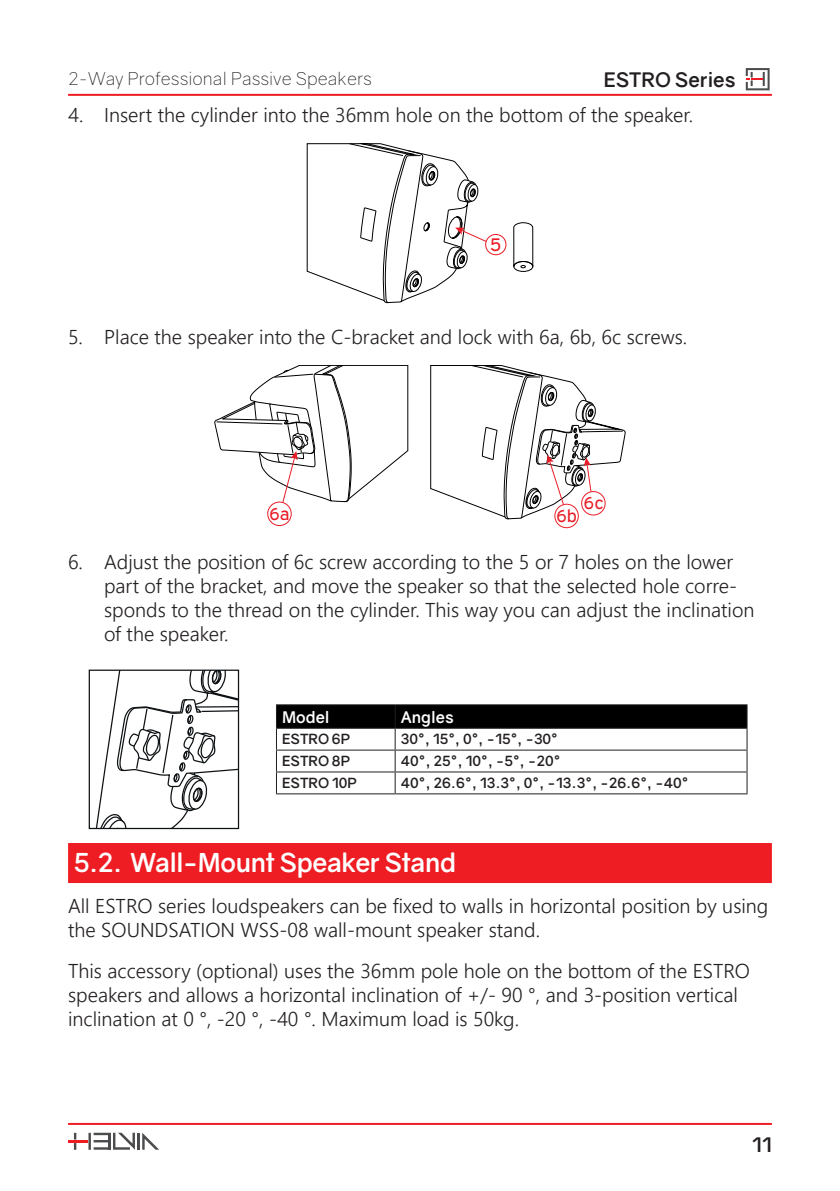
<style>
.page{position:relative;width:840px;height:1191px;background:#fff}
.page>*{position:absolute;margin:0;border:0;box-sizing:border-box;transform-origin:0 0}
.t1{font:700 26px "Gravity";letter-spacing:-.015em;color:#fff}
.H_Eng_Basic___3mm_Sp{font:20px/24px "Webly Sleek UI Semilight";color:#231f20}
.t2{font:700 20px "Gravity";color:#231f20}
.t3{font:18.2px "Expressway Rg";color:#ea1c26}
.t4{font:300 18px "Gravity";color:#231f20}
.t5{font:17.6px "Expressway Rg";color:#e91d27}
.H_Eng_Basic_8_White{font:700 16px "Gravity";color:#fff}
.H_Eng_Basic_8{font:700 14px "Gravity";color:#231f20}
</style>
<div class="page">
<svg style="left:745px;top:68px;width:24px;height:22px"></svg>
<hr style="left:137px;top:1132px;width:3px;height:17px;background:#4b4c4d">
<svg style="left:142px;top:1133px;width:17px;height:16px"></svg>
<svg style="left:68px;top:1132px;width:67px;height:17px"></svg>
<hr style="left:68px;top:94px;width:703px;height:2px;background:#ee1d23">
<hr style="left:68px;top:1123px;width:703px;height:2px;background:#ee1d23">
<svg style="left:306px;top:143px;width:181px;height:160px"></svg>
<div style="left:485px;top:234px;width:21px;height:21px;border:1px solid #ea1c26;border-radius:50%"></div>
<svg style="left:513px;top:222px;width:20px;height:46px"></svg>
<div style="left:513px;top:261px;width:20px;height:11px;border:1px solid #000001;border-radius:50%"></div>
<svg style="left:214px;top:365px;width:194px;height:139px"></svg>
<div style="left:267px;top:501px;width:24px;height:25px;border:1px solid #e91d27;border-radius:50%"></div>
<div style="left:554px;top:504px;width:24px;height:24px;border:1px solid #e91d27;border-radius:50%"></div>
<svg style="left:430px;top:365px;width:195px;height:154px"></svg>
<div style="left:581px;top:491px;width:24px;height:24px;border:1px solid #e91d27;border-radius:50%"></div>
<svg style="left:96px;top:671px;width:141px;height:156px"></svg>
<div style="left:89px;top:669px;width:150px;height:160px;border:1px solid #0e1214"></div>
<hr style="left:276px;top:704px;width:119px;height:1px;background:#231f20">
<hr style="left:395px;top:704px;width:352px;height:1px;background:#231f20">
<svg style="left:276px;top:705px;width:471px;height:88px"></svg>
<hr style="left:276px;top:793px;width:119px;height:1px;background:#231f20">
<hr style="left:395px;top:793px;width:352px;height:1px;background:#231f20">
<div style="left:68px;top:843px;width:703px;height:40px;background:#ee1d23"></div>
<p class="t4" style="left:68px;top:68px;width:305px">2-Way Professional Passive Speakers</p>
<p class="t2" style="left:603px;top:67px;width:133px">ESTRO Series</p>
<p class="H_Eng_Basic___3mm_Sp" style="left:68px;top:102px;width:626px">4. Insert the cylinder into the 36mm hole on the bottom of the speaker.</p>
<p class="t3" style="left:490px;top:230px;width:13px">5</p>
<p class="H_Eng_Basic___3mm_Sp" style="left:68px;top:324px;width:620px">5. Place the speaker into the C-bracket and lock with 6a, 6b, 6c screws.</p>
<p class="t5" style="left:269px;top:500px;width:22px">6a</p>
<p class="t5" style="left:555px;top:502px;width:23px">6b</p>
<p class="t5" style="left:583px;top:489px;width:21px">6c</p>
<p class="H_Eng_Basic___3mm_Sp" style="left:104px;top:549px;width:651px;text-indent:-36px">6. Adjust the position of 6c screw according to the 5 or 7 holes on the lower part of the bracket, and move the speaker so that the selected hole corre&shy;sponds to the thread on the cylinder. This way you can adjust the inclination of the speaker.</p>
<p class="H_Eng_Basic_8_White" style="left:282px;top:707px;width:49px">Model</p>
<p class="H_Eng_Basic_8_White" style="left:400px;top:707px;width:54px">Angles</p>
<p class="H_Eng_Basic_8" style="left:282px;top:730px;width:70px">ESTRO 6P</p>
<p class="H_Eng_Basic_8" style="left:400px;top:730px;width:158px">30°, 15°, 0°, -15°, -30°</p>
<p class="H_Eng_Basic_8" style="left:282px;top:752px;width:70px">ESTRO 8P</p>
<p class="H_Eng_Basic_8" style="left:400px;top:752px;width:161px">40°, 25°, 10°, -5°, -20°</p>
<p class="H_Eng_Basic_8" style="left:282px;top:774px;width:76px">ESTRO 10P</p>
<p class="H_Eng_Basic_8" style="left:400px;top:774px;width:289px">40°, 26.6°, 13.3°, 0°, -13.3°, -26.6°, -40°</p>
<p class="t1" style="left:74px;top:846px;width:383px">5.2. Wall-Mount Speaker Stand</p>
<p class="H_Eng_Basic___3mm_Sp" style="left:68px;top:892px;width:701px">All ESTRO series loudspeakers can be fixed to walls in horizontal position by using the SOUNDSATION WSS-08 wall-mount speaker stand.</p>
<p class="H_Eng_Basic___3mm_Sp" style="left:68px;top:957px;width:683px">This accessory (optional) uses the 36mm pole hole on the bottom of the ESTRO speakers and allows a horizontal inclination of +/- 90 °, and 3-position vertical inclination at 0 °, -20 °, -40 °. Maximum load is 50kg.</p>
<p class="t2" style="left:751px;top:1132px;width:21px">11</p>
</div>
